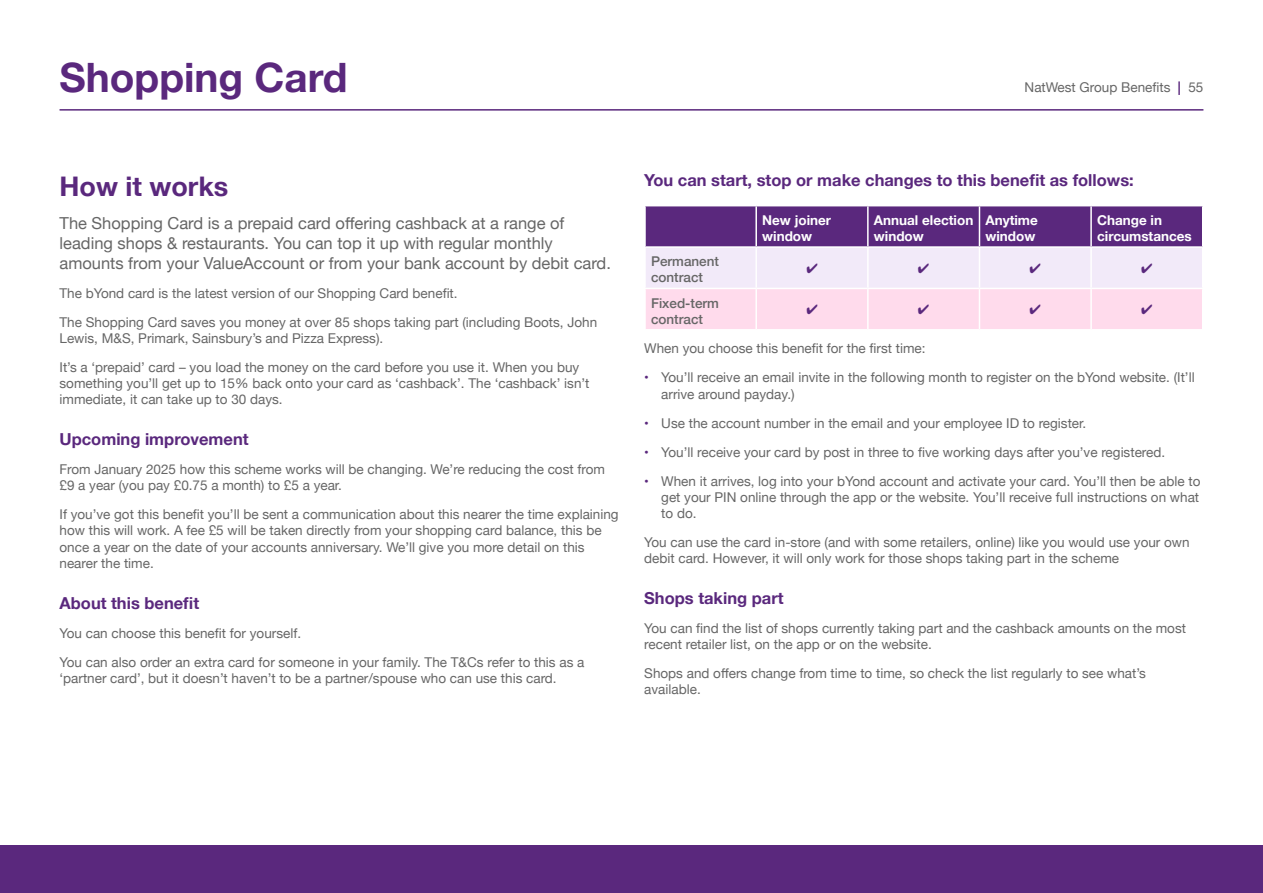
<style>
.page{position:relative;width:1263px;height:893px;background:#fff}
.page>*{position:absolute;margin:0;border:0;box-sizing:border-box;transform-origin:0 0}
.t1{font:700 40.5px "Helvetica Neue";color:#5a287d}
.t2{font:700 27px "Helvetica Neue";color:#5a287d}
.t3{font:16.5px/19.8px "Helvetica Neue";color:#666}
.t4{font:700 16.5px "Helvetica Neue";color:#5a287d}
.t5{font:13.5px/16.2px "Helvetica Neue";color:#666}
.t6{font:700 13.5px/16.2px "Helvetica Neue";color:#fff}
.t7{font:500 13.5px/16.2px "Helvetica Neue";color:#666}
.s1{font-weight:700;color:#5a287d}
</style>
<div class="page">
<div style="left:0;top:845px;width:1263px;height:48px;background:#5a287d"></div>
<hr style="left:60px;top:109px;width:1143px;height:2px;background:#5a287d">
<svg style="left:645px;top:206px;width:558px;height:123px;background:#c6a8cd"></svg>
<h1 class="t1" style="left:60px;top:46px;width:290px">Shopping Card</h1>
<p class="t5" style="left:1025px;top:80px;width:180px">NatWest Group Benefits <span class="s1">|</span> 55</p>
<h2 class="t2" style="left:60px;top:166px;width:170px">How it works</h2>
<p class="t3" style="left:60px;top:214px;width:553px">The Shopping Card is a prepaid card offering cashback at a range of leading shops &amp; restaurants. You can top it up with regular monthly amounts from your ValueAccount or from your bank account by debit card.</p>
<p class="t5" style="left:60px;top:279px;width:539px;line-height:29px">The bYond card is the latest version of our Shopping Card benefit.<br>The Shopping Card saves you money at over 85 shops taking part (including Boots, John</p>
<p class="t5" style="left:60px;top:324px;width:521px;line-height:29px">Lewis, M&amp;S, Primark, Sainsbury’s and Pizza Express).<br>It’s a ‘prepaid’ card – you load the money on the card before you use it. When you buy</p>
<p class="t5" style="left:60px;top:376px;width:531px">something you’ll get up to 15% back onto your card as ‘cashback’. The ‘cashback’ isn’t immediate, it can take up to 30 days.</p>
<p class="t4" style="left:60px;top:426px;width:191px">Upcoming improvement</p>
<p class="t5" style="left:60px;top:462px;width:547px">From January 2025 how this scheme works will be changing. We’re reducing the cost from £9 a year (you pay £0.75 a month) to £5 a year.</p>
<p class="t5" style="left:60px;top:507px;width:561px">If you’ve got this benefit you’ll be sent a communication about this nearer the time explaining how this will work. A fee £5 will be taken directly from your shopping card balance, this be once a year on the date of your accounts anniversary. We’ll give you more detail on this nearer the time.</p>
<p class="t4" style="left:60px;top:590px;width:141px">About this benefit</p>
<p class="t5" style="left:60px;top:619px;width:526px;line-height:29px">You can choose this benefit for yourself.<br>You can also order an extra card for someone in your family. The T&amp;Cs refer to this as a</p>
<p class="t5" style="left:60px;top:671px;width:499px">‘partner card’, but it doesn’t haven’t to be a partner/spouse who can use this card.</p>
<p class="t4" style="left:644px;top:167px;width:491px">You can start, stop or make changes to this benefit as follows:</p>
<p class="t6" style="left:762px;top:212px;width:70px">New joiner window</p>
<p class="t6" style="left:874px;top:212px;width:101px">Annual election window</p>
<p class="t6" style="left:985px;top:212px;width:54px">Anytime window</p>
<p class="t6" style="left:1097px;top:212px;width:96px">Change in circumstances</p>
<p class="t7" style="left:651px;top:252px;width:70px">Permanent contract</p>
<p class="t7" style="left:651px;top:294px;width:70px">Fixed-term contract</p>
<p class="t5" style="left:644px;top:341px;width:283px">When you choose this benefit for the first time:</p>
<p class="t5" style="left:661px;top:370px;width:535px;text-indent:-17px"><span class="s1">•</span> You’ll receive an email invite in the following month to register on the bYond website. (It’ll arrive around payday.)</p>
<p class="t5" style="left:644px;top:415px;width:443px"><span class="s1">•</span> Use the account number in the email and your employee ID to register.</p>
<p class="t5" style="left:644px;top:444px;width:522px"><span class="s1">•</span> You’ll receive your card by post in three to five working days after you’ve registered.</p>
<p class="t5" style="left:661px;top:473px;width:541px;text-align:justify;text-indent:-17px"><span class="s1">•</span> When it arrives, log into your bYond account and activate your card. You’ll then be able to get your PIN online through the app or the website. You’ll receive full instructions on what to do.</p>
<p class="t5" style="left:644px;top:535px;width:547px">You can use the card in-store (and with some retailers, online) like you would use your own debit card. However, it will only work for those shops taking part in the scheme</p>
<p class="t4" style="left:644px;top:585px;width:141px">Shops taking part</p>
<p class="t5" style="left:644px;top:621px;width:543px">You can find the list of shops currently taking part and the cashback amounts on the most recent retailer list, on the app or on the website.</p>
<p class="t5" style="left:644px;top:666px;width:503px">Shops and offers change from time to time, so check the list regularly to see what’s available.</p>
</div>
